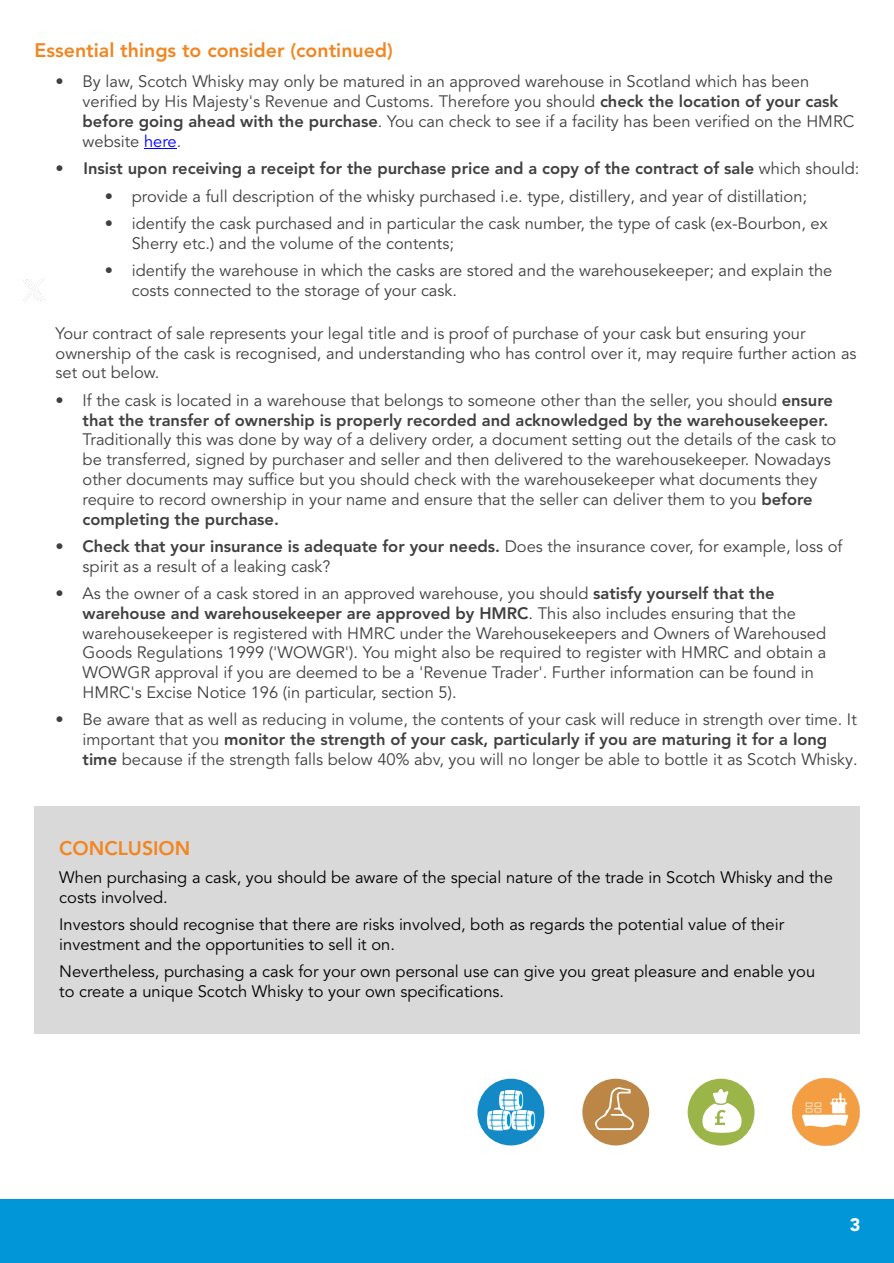
<style>
.page{position:relative;width:894px;height:1263px;background:#fff}
.page>*{position:absolute;margin:0;border:0;box-sizing:border-box;transform-origin:0 0}
.t1{font:800 19.5px "Avenir LT Pro";color:#f18621}
.t2{font:800 19.5px "Avenir LT Pro";color:#f28620}
.t3{font:900 18px "Avenir LT Pro";color:#fff}
.t4{font:16.5px "Avenir LT Pro";color:#404040}
.t5{font:800 16.5px "Avenir LT Pro";color:#404040}
.t6{font:16.5px "Avenir LT Pro";color:#000}
.s1{font-weight:800}
.s2{color:#00f}
.s3{font-weight:400}
</style>
<div class="page">
<hr style="left:144px;top:148px;width:33px;height:1px;background:#00f">
<div style="left:34px;top:806px;width:825px;height:228px;background:#d9d9d9"></div>
<img style="left:23px;top:278px;width:23px;height:23px">
<img style="left:792px;top:1079px;width:67px;height:67px">
<div style="left:687px;top:1079px;width:67px;height:66px;background:#9bb548;border-radius:50%"></div>
<svg style="left:702px;top:1089px;width:39px;height:44px"></svg>
<div style="left:582px;top:1079px;width:67px;height:66px;background:#bb8646;border-radius:50%"></div>
<svg style="left:594px;top:1086px;width:40px;height:44px"></svg>
<div style="left:477px;top:1079px;width:67px;height:66px;background:#138ac6;border-radius:50%"></div>
<svg style="left:487px;top:1090px;width:48px;height:41px"></svg>
<div style="left:0;top:1199px;width:893px;height:64px;background:#0096d7"></div>
<p class="t1" style="left:35px;top:43px;width:360px">Essential things to consider (continued)</p>
<p class="t4" style="left:56px;top:75px;width:755px">• By law, Scotch Whisky may only be matured in an approved warehouse in Scotland which has been</p>
<p class="t4" style="left:83px;top:95px;width:757px">verified by His Majesty's Revenue and Customs. Therefore you should <span class="s1">check the location of your cask</span></p>
<p class="t4" style="left:83px;top:114px;width:773px"><span class="s1">before going ahead with the purchase</span>. You can check to see if a facility has been verified on the HMRC</p>
<p class="t4" style="left:83px;top:134px;width:100px">website <span class="s2">here</span>.</p>
<p class="t4" style="left:56px;top:161px;width:10px">•</p>
<p class="t5" style="left:83px;top:162px;width:777px">Insist upon receiving a receipt for the purchase price and a copy of the contract of sale <span class="s3">which should:</span></p>
<p class="t4" style="left:105px;top:189px;width:704px">• provide a full description of the whisky purchased i.e. type, distillery, and year of distillation;</p>
<p class="t4" style="left:105px;top:217px;width:724px">• identify the cask purchased and in particular the cask number, the type of cask (ex-Bourbon, ex</p>
<p class="t4" style="left:132px;top:236px;width:324px">Sherry etc.) and the volume of the contents;</p>
<p class="t4" style="left:105px;top:264px;width:729px">• identify the warehouse in which the casks are stored and the warehousekeeper; and explain the</p>
<p class="t4" style="left:132px;top:283px;width:327px">costs connected to the storage of your cask.</p>
<p class="t4" style="left:56px;top:326px;width:751px">Your contract of sale represents your legal title and is proof of purchase of your cask but ensuring your</p>
<p class="t4" style="left:56px;top:346px;width:802px">ownership of the cask is recognised, and understanding who has control over it, may require further action as</p>
<p class="t4" style="left:56px;top:366px;width:105px">set out below.</p>
<p class="t4" style="left:56px;top:393px;width:779px">• If the cask is located in a warehouse that belongs to someone other than the seller, you should <span class="s1">ensure</span></p>
<p class="t5" style="left:83px;top:413px;width:747px">that the transfer of ownership is properly recorded and acknowledged by the warehousekeeper.</p>
<p class="t4" style="left:83px;top:433px;width:755px">Traditionally this was done by way of a delivery order, a document setting out the details of the cask to</p>
<p class="t4" style="left:83px;top:453px;width:749px">be transferred, signed by purchaser and seller and then delivered to the warehousekeeper. Nowadays</p>
<p class="t4" style="left:83px;top:472px;width:736px">other documents may suffice but you should check with the warehousekeeper what documents they</p>
<p class="t4" style="left:83px;top:492px;width:731px">require to record ownership in your name and ensure that the seller can deliver them to you <span class="s1">before</span></p>
<p class="t5" style="left:83px;top:512px;width:198px">completing the purchase.</p>
<p class="t5" style="left:56px;top:539px;width:788px">• Check that your insurance is adequate for your needs. <span class="s3">Does the insurance cover, for example, loss of</span></p>
<p class="t4" style="left:83px;top:559px;width:249px">spirit as a result of a leaking cask?</p>
<p class="t4" style="left:56px;top:586px;width:720px">• As the owner of a cask stored in an approved warehouse, you should <span class="s1">satisfy yourself that the</span></p>
<p class="t5" style="left:83px;top:606px;width:715px">warehouse and warehousekeeper are approved by HMRC<span class="s3">. This also includes ensuring that the</span></p>
<p class="t4" style="left:83px;top:626px;width:745px">warehousekeeper is registered with HMRC under the Warehousekeepers and Owners of Warehoused</p>
<p class="t4" style="left:83px;top:646px;width:745px">Goods Regulations 1999 ('WOWGR'). You might also be required to register with HMRC and obtain a</p>
<p class="t4" style="left:83px;top:666px;width:733px">WOWGR approval if you are deemed to be a 'Revenue Trader'. Further information can be found in</p>
<p class="t4" style="left:83px;top:685px;width:375px">HMRC's Excise Notice 196 (in particular, section 5).</p>
<p class="t4" style="left:56px;top:713px;width:802px">• Be aware that as well as reducing in volume, the contents of your cask will reduce in strength over time. It</p>
<p class="t5" style="left:83px;top:732px;width:746px"><span class="s3">important that you</span> monitor the strength of your cask, particularly if you are maturing it for a long</p>
<p class="t4" style="left:83px;top:752px;width:776px"><span class="s1">time</span> because if the strength falls below 40% abv, you will no longer be able to bottle it as Scotch Whisky.</p>
<p class="t2" style="left:59px;top:841px;width:133px">CONCLUSION</p>
<p class="t6" style="left:59px;top:870px;width:775px">When purchasing a cask, you should be aware of the special nature of the trade in Scotch Whisky and the</p>
<p class="t6" style="left:59px;top:890px;width:110px">costs involved.</p>
<p class="t6" style="left:59px;top:917px;width:726px">Investors should recognise that there are risks involved, both as regards the potential value of their</p>
<p class="t6" style="left:59px;top:937px;width:337px">investment and the opportunities to sell it on.</p>
<p class="t6" style="left:59px;top:964px;width:757px">Nevertheless, purchasing a cask for your own personal use can give you great pleasure and enable you</p>
<p class="t6" style="left:59px;top:984px;width:446px">to create a unique Scotch Whisky to your own specifications.</p>
<p class="t3" style="left:849px;top:1217px;width:12px">3</p>
</div>
